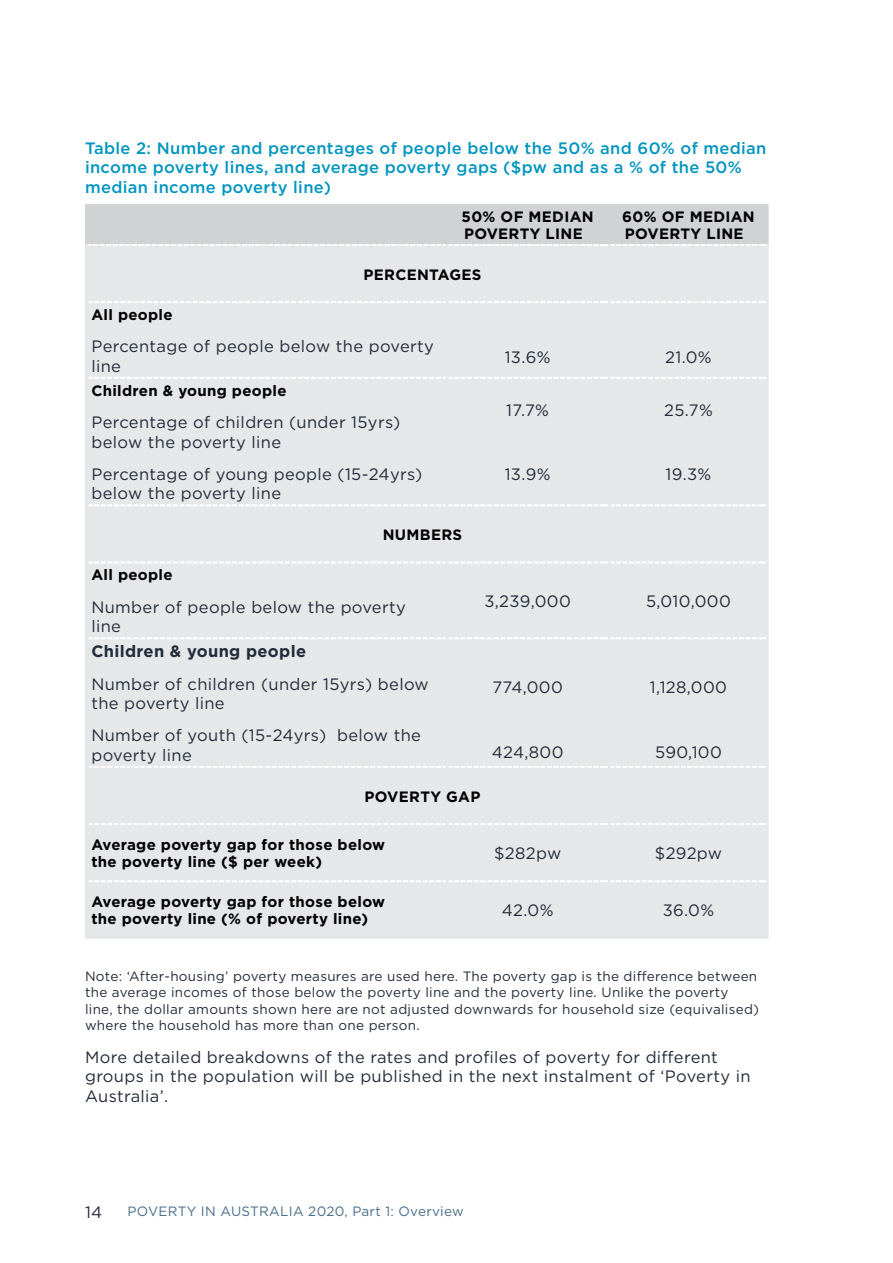
<style>
.page{position:relative;width:893px;height:1263px;background:#fff}
.page>*{position:absolute;margin:0;border:0;box-sizing:border-box;transform-origin:0 0}
.Body_text{font:16.5px/19.5px "Gotham";letter-spacing:.02em;color:#232c3a}
.Body_text-2{font:500 16.5px/19.5px "Gotham";letter-spacing:.02em;color:#0195bf}
.Body_text-3{font:700 16.5px "Gotham";letter-spacing:.02em;color:#232c3a}
.Heading_-_Basic_Tabl{font:700 15px/16.5px "Gotham";letter-spacing:.02em;color:#000}
.Notes{font:13.5px/16.5px "Gotham";letter-spacing:.02em;color:#232c3a}
.t1{font:13.5px "Gotham";letter-spacing:.02em;color:#496d89}
</style>
<div class="page">
<div style="left:86px;top:246px;width:682px;height:692px;background:#e6e7e9"></div>
<hr style="left:446px;top:301px;width:163px;height:2px;background:#fff">
<hr style="left:446px;top:377px;width:163px;height:2px;background:#fff">
<hr style="left:446px;top:504px;width:163px;height:2px;background:#fff">
<hr style="left:446px;top:561px;width:163px;height:2px;background:#fff">
<hr style="left:446px;top:637px;width:163px;height:2px;background:#fff">
<hr style="left:446px;top:766px;width:163px;height:2px;background:#fff">
<hr style="left:446px;top:823px;width:163px;height:2px;background:#fff">
<hr style="left:446px;top:880px;width:163px;height:2px;background:#fff">
<hr style="left:768px;top:205px;width:1px;height:39px;background:#d1d2d4">
<div style="left:85px;top:204px;width:683px;height:42px;background:#d1d2d4"></div>
<svg style="left:87px;top:301px;width:360px;height:2px"></svg>
<svg style="left:453px;top:301px;width:315px;height:2px"></svg>
<svg style="left:87px;top:377px;width:360px;height:2px"></svg>
<svg style="left:453px;top:377px;width:315px;height:2px"></svg>
<svg style="left:87px;top:504px;width:360px;height:2px"></svg>
<svg style="left:453px;top:504px;width:315px;height:2px"></svg>
<svg style="left:87px;top:561px;width:360px;height:2px"></svg>
<svg style="left:453px;top:561px;width:315px;height:2px"></svg>
<svg style="left:87px;top:637px;width:360px;height:2px"></svg>
<svg style="left:453px;top:637px;width:315px;height:2px"></svg>
<svg style="left:87px;top:766px;width:360px;height:2px"></svg>
<svg style="left:453px;top:766px;width:315px;height:2px"></svg>
<svg style="left:87px;top:823px;width:360px;height:2px"></svg>
<svg style="left:453px;top:823px;width:315px;height:2px"></svg>
<svg style="left:87px;top:880px;width:360px;height:2px"></svg>
<svg style="left:453px;top:880px;width:315px;height:2px"></svg>
<hr style="left:85px;top:246px;width:1px;height:56px;background:#e6e7e9">
<hr style="left:768px;top:246px;width:1px;height:56px;background:#e6e7e9">
<hr style="left:85px;top:302px;width:1px;height:76px;background:#e6e7e9">
<hr style="left:768px;top:302px;width:1px;height:76px;background:#e6e7e9">
<hr style="left:85px;top:378px;width:1px;height:127px;background:#e6e7e9">
<hr style="left:768px;top:378px;width:1px;height:127px;background:#e6e7e9">
<hr style="left:85px;top:505px;width:1px;height:57px;background:#e6e7e9">
<hr style="left:768px;top:505px;width:1px;height:57px;background:#e6e7e9">
<hr style="left:85px;top:562px;width:1px;height:76px;background:#e6e7e9">
<hr style="left:768px;top:562px;width:1px;height:76px;background:#e6e7e9">
<hr style="left:85px;top:638px;width:1px;height:129px;background:#e6e7e9">
<hr style="left:768px;top:638px;width:1px;height:129px;background:#e6e7e9">
<hr style="left:85px;top:767px;width:1px;height:57px;background:#e6e7e9">
<hr style="left:768px;top:767px;width:1px;height:57px;background:#e6e7e9">
<hr style="left:85px;top:824px;width:1px;height:57px;background:#e6e7e9">
<hr style="left:768px;top:824px;width:1px;height:57px;background:#e6e7e9">
<hr style="left:85px;top:881px;width:1px;height:57px;background:#e6e7e9">
<hr style="left:768px;top:881px;width:1px;height:57px;background:#e6e7e9">
<hr style="left:85px;top:938px;width:361px;height:1px;background:#e6e7e9">
<hr style="left:446px;top:938px;width:163px;height:1px;background:#e6e7e9">
<hr style="left:609px;top:938px;width:159px;height:1px;background:#e6e7e9">
<p class="Body_text-2" style="left:85px;top:138px;width:683px">Table 2: Number and percentages of people below the 50% and 60% of median income poverty lines, and average poverty gaps ($pw and as a % of the 50% median income poverty line)</p>
<p class="Heading_-_Basic_Tabl" style="left:462px;top:209px;width:134px">50% OF MEDIAN<br>POVERTY LINE</p>
<p class="Heading_-_Basic_Tabl" style="left:622px;top:209px;width:134px">60% OF MEDIAN<br>POVERTY LINE</p>
<p class="Heading_-_Basic_Tabl" style="left:364px;top:266px;width:119px">PERCENTAGES</p>
<p class="Heading_-_Basic_Tabl" style="left:91px;top:306px;width:83px">All people</p>
<p class="Body_text" style="left:91px;top:336px;width:344px">Percentage of people below the poverty line</p>
<p class="Body_text" style="left:505px;top:347px;width:47px">13.6%</p>
<p class="Body_text" style="left:665px;top:347px;width:48px">21.0%</p>
<p class="Heading_-_Basic_Tabl" style="left:91px;top:382px;width:197px">Children &amp; young people</p>
<p class="Body_text" style="left:91px;top:412px;width:310px">Percentage of children (under 15yrs) below the poverty line</p>
<p class="Body_text" style="left:91px;top:464px;width:333px">Percentage of young people (15-24yrs) below the poverty line</p>
<p class="Body_text" style="left:664px;top:400px;width:50px">25.7%</p>
<p class="Body_text" style="left:506px;top:400px;width:44px">17.7%</p>
<p class="Body_text" style="left:505px;top:464px;width:47px">13.9%</p>
<p class="Body_text" style="left:666px;top:464px;width:47px">19.3%</p>
<p class="Heading_-_Basic_Tabl" style="left:383px;top:526px;width:81px">NUMBERS</p>
<p class="Heading_-_Basic_Tabl" style="left:91px;top:567px;width:83px">All people</p>
<p class="Body_text" style="left:91px;top:597px;width:316px">Number of people below the poverty line</p>
<p class="Body_text" style="left:484px;top:591px;width:88px">3,239,000</p>
<p class="Body_text" style="left:646px;top:591px;width:86px">5,010,000</p>
<p class="Body_text-3" style="left:91px;top:641px;width:216px">Children &amp; young people</p>
<p class="Body_text" style="left:91px;top:674px;width:339px">Number of children (under 15yrs) below the poverty line</p>
<p class="Body_text" style="left:91px;top:725px;width:331px">Number of youth (15-24yrs) below the poverty line</p>
<p class="Body_text" style="left:492px;top:677px;width:72px">774,000</p>
<p class="Body_text" style="left:650px;top:677px;width:79px">1,128,000</p>
<p class="Body_text" style="left:492px;top:742px;width:73px">424,800</p>
<p class="Body_text" style="left:655px;top:742px;width:68px">590,100</p>
<p class="Heading_-_Basic_Tabl" style="left:365px;top:788px;width:117px">POVERTY GAP</p>
<p class="Heading_-_Basic_Tabl" style="left:91px;top:837px;width:295px">Average poverty gap for those below the poverty line ($ per week)</p>
<p class="Body_text" style="left:494px;top:843px;width:69px">$282pw</p>
<p class="Body_text" style="left:655px;top:843px;width:69px">$292pw</p>
<p class="Heading_-_Basic_Tabl" style="left:91px;top:894px;width:295px">Average poverty gap for those below the poverty line (% of poverty line)</p>
<p class="Body_text" style="left:502px;top:900px;width:53px">42.0%</p>
<p class="Body_text" style="left:663px;top:900px;width:53px">36.0%</p>
<p class="Notes" style="left:85px;top:967px;width:676px">Note: ‘After-housing’ poverty measures are used here. The poverty gap is the difference between the average incomes of those below the poverty line and the poverty line. Unlike the poverty line, the dollar amounts shown here are not adjusted downwards for household size (equivalised) where the household has more than one person.</p>
<p class="Body_text" style="left:85px;top:1047px;width:667px">More detailed breakdowns of the rates and profiles of poverty for different groups in the population will be published in the next instalment of ‘Poverty in<br>Australia’.</p>
<p class="Body_text" style="left:85px;top:1202px;width:19px">14</p>
<p class="t1" style="left:128px;top:1202px;width:338px">POVERTY IN AUSTRALIA 2020, Part 1: Overview</p>
</div>
